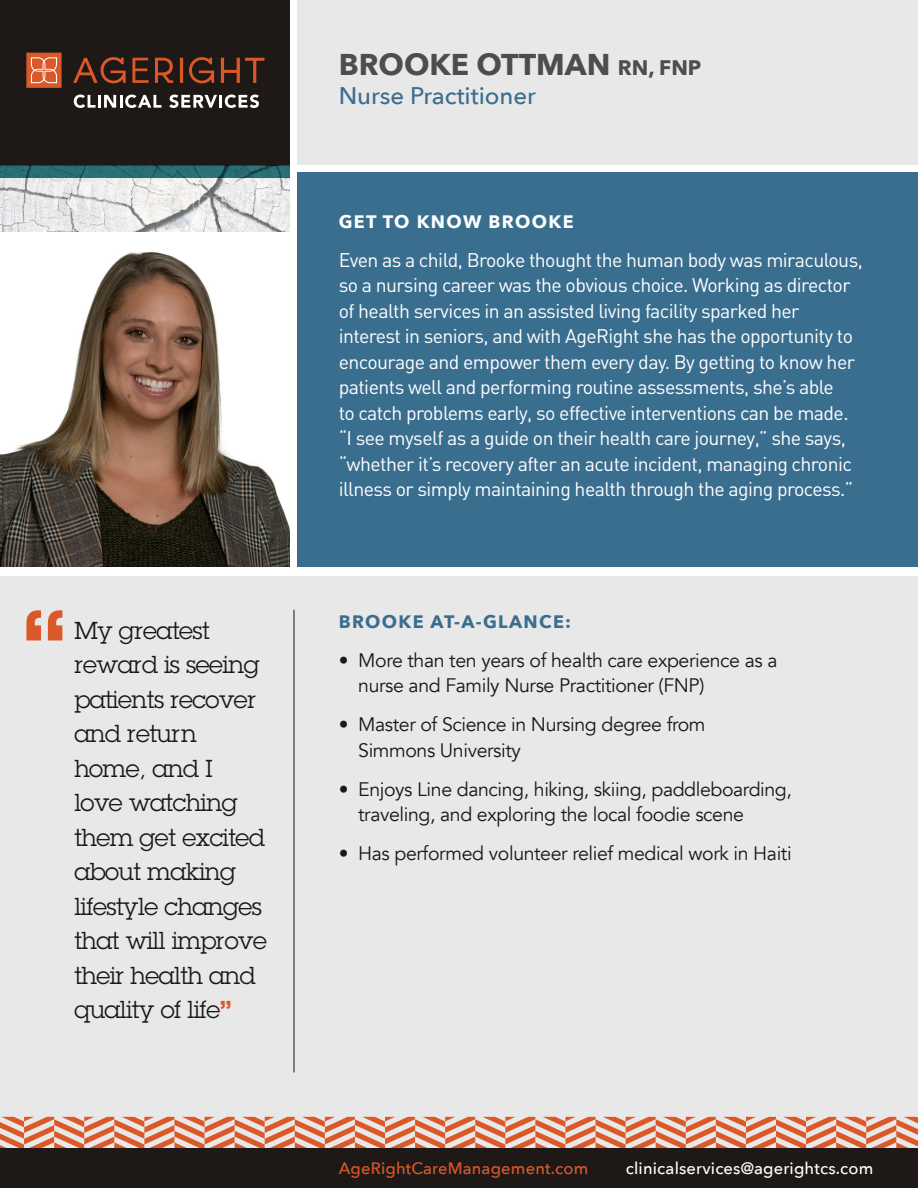
<style>
.page{position:relative;width:918px;height:1188px;background:#fff}
.page>*{position:absolute;margin:0;border:0;box-sizing:border-box;transform-origin:0 0}
.t1{font:700 30px "Avenir Next";color:#4d4d4b}
.Paragraph_Style_2{font:24px/34.5px "Lubalin Graph Std";letter-spacing:-.02em;color:#181817}
.t2{font:500 24px "Avenir Next";color:#3a6e8f}
.Paragraph_Style_1{font:19.5px/25.5px "DIN Regular Alternate";letter-spacing:-.03em;color:#fff}
.t3{font:19.5px/25.5px "Avenir";letter-spacing:-.02em;color:#181817}
.Paragraph_Style_1-2{font:700 18px "Avenir Next";letter-spacing:.075em;color:#3a6e8f}
.Paragraph_Style_1-3{font:700 18px "Avenir Next";letter-spacing:.075em;color:#fff}
.Paragraph_Style_2-2{font:500 16.5px "Avenir Next";letter-spacing:.01em;color:#fff}
.Paragraph_Style_2-3{font:500 16.5px "Avenir Next";letter-spacing:.01em;color:#db5929}
.s1{font-weight:700;color:#db5929}
.s2{font-size:21px}
</style>
<div class="page">
<div style="left:297px;top:169px;width:621px;height:398px;background:#3a6e8f"></div>
<div style="left:0;top:0;width:294px;height:165px;background:#1e1916"></div>
<div style="left:0;top:577px;width:918px;height:571px;background:#e9e8e8"></div>
<div style="left:0;top:1148px;width:918px;height:40px;background:#1e1916"></div>
<img style="left:0;top:178px;width:290px;height:53px">
<svg style="left:0;top:165px;width:290px;height:13px;background:#26676c"></svg>
<img style="left:0;top:252px;width:290px;height:315px">
<hr style="left:294px;top:610px;width:1px;height:462px;background:#181817">
<svg style="left:189px;top:57px;width:25px;height:26px"></svg>
<svg style="left:132px;top:58px;width:17px;height:25px"></svg>
<svg style="left:155px;top:58px;width:18px;height:25px"></svg>
<svg style="left:73px;top:57px;width:53px;height:26px"></svg>
<svg style="left:180px;top:58px;width:3px;height:25px"></svg>
<svg style="left:221px;top:58px;width:44px;height:25px"></svg>
<svg style="left:74px;top:95px;width:88px;height:13px"></svg>
<svg style="left:169px;top:95px;width:90px;height:13px"></svg>
<svg style="left:26px;top:53px;width:36px;height:35px"></svg>
<div style="left:294px;top:0;width:624px;height:169px;background:#e9e8e8"></div>
<svg style="left:0;top:1117px;width:918px;height:31px"></svg>
<div style="left:294px;top:165px;width:624px;height:7px;background:#fff"></div>
<div style="left:291px;top:0;width:6px;height:570px;background:#fff"></div>
<svg style="left:26px;top:610px;width:36px;height:30px"></svg>
<p class="Paragraph_Style_2" style="left:74px;top:613px;width:194px">My greatest reward is seeing patients recover and return home, and I love watching them get excited about making lifestyle changes that will improve their health and quality of life<span class="s1">”</span></p>
<p class="t1" style="left:339px;top:39px;width:364px">BROOKE OTTMAN <span class="s2">RN, FNP</span></p>
<p class="t2" style="left:339px;top:75px;width:199px">Nurse Practitioner</p>
<p class="Paragraph_Style_1-3" style="left:339px;top:206px;width:236px">GET TO KNOW BROOKE</p>
<p class="Paragraph_Style_1" style="left:339px;top:246px;width:526px">Even as a child, Brooke thought the human body was miraculous, so a nursing career was the obvious choice. Working as director of health services in an assisted living facility sparked her interest in seniors, and with AgeRight she has the opportunity to encourage and empower them every day. By getting to know her patients well and performing routine assessments, she’s able<br>to catch problems early, so effective interventions can be made. “I see myself as a guide on their health care journey,” she says, “whether it’s recovery after an acute incident, managing chronic illness or simply maintaining health through the aging process.”</p>
<p class="Paragraph_Style_1-2" style="left:339px;top:606px;width:234px">BROOKE AT-A-GLANCE:</p>
<p class="t3" style="left:358px;top:648px;width:421px;text-indent:-20px">• More than ten years of health care experience as a nurse and Family Nurse Practitioner (FNP)</p>
<p class="t3" style="left:358px;top:712px;width:349px;text-indent:-20px">• Master of Science in Nursing degree from<br>Simmons University</p>
<p class="t3" style="left:358px;top:777px;width:435px;text-indent:-20px">• Enjoys Line dancing, hiking, skiing, paddleboarding, traveling, and exploring the local foodie scene</p>
<p class="t3" style="left:339px;top:841px;width:455px">• Has performed volunteer relief medical work in Haiti</p>
<p class="Paragraph_Style_2-3" style="left:339px;top:1155px;width:251px">AgeRightCareManagement.com</p>
<p class="Paragraph_Style_2-2" style="left:626px;top:1155px;width:249px">clinicalservices@agerightcs.com</p>
</div>
